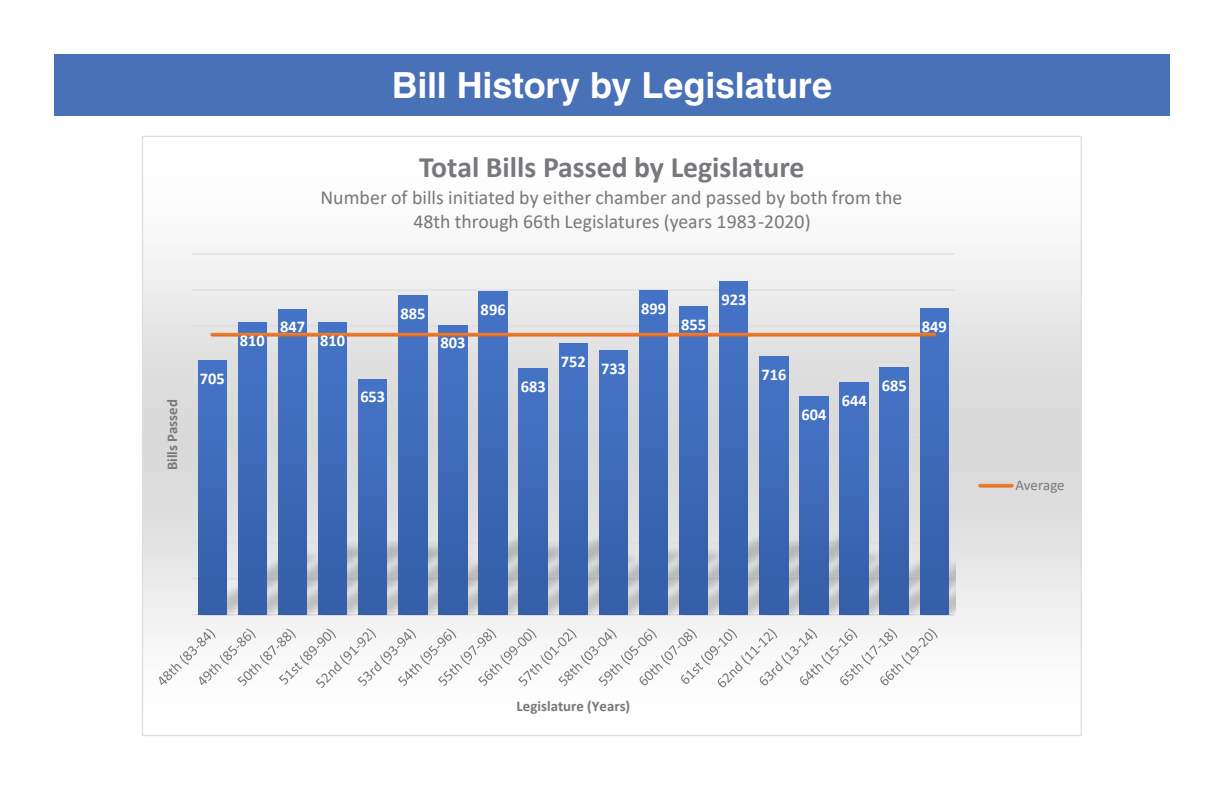
<style>
.page{position:relative;width:1224px;height:792px;background:#fff}
.page>*{position:absolute;margin:0;border:0;box-sizing:border-box;transform-origin:0 0}
.Chapter_Title{font:700 36px "Helvetica LT Std";letter-spacing:-.005em;color:#fff}
.t1{font:700 29.8px "Calibri";color:#76787b}
.t2{font:19.8px/24.2px "Calibri";color:#76787b;text-align:center}
.t3{font:700 16.4px "Calibri";color:#fff}
.t4{font:700 14.8px "Calibri";color:#76787b}
.t5{font:14.8px "Calibri";color:#76787b}
</style>
<div class="page">
<div style="left:54px;top:54px;width:1116px;height:62px;background:#4871b8"></div>
<svg style="left:144px;top:253px;width:936px;height:380px"></svg>
<hr style="left:192px;top:542px;width:762px;height:1px;background:#dcdddf">
<hr style="left:192px;top:506px;width:762px;height:1px;background:#dcdddf">
<hr style="left:192px;top:470px;width:762px;height:1px;background:#dcdddf">
<hr style="left:192px;top:434px;width:762px;height:1px;background:#dcdddf">
<hr style="left:192px;top:398px;width:762px;height:1px;background:#dcdddf">
<hr style="left:192px;top:362px;width:762px;height:1px;background:#dcdddf">
<hr style="left:192px;top:325px;width:762px;height:2px;background:#dcdddf">
<hr style="left:192px;top:289px;width:762px;height:2px;background:#dcdddf">
<hr style="left:192px;top:253px;width:762px;height:2px;background:#dcdddf">
<img style="left:192px;top:546px;width:36px;height:70px">
<img style="left:228px;top:537px;width:40px;height:79px">
<img style="left:268px;top:534px;width:120px;height:82px">
<img style="left:308px;top:537px;width:80px;height:79px">
<img style="left:348px;top:550px;width:40px;height:66px">
<img style="left:388px;top:531px;width:81px;height:85px">
<img style="left:428px;top:538px;width:41px;height:78px">
<img style="left:469px;top:530px;width:160px;height:86px">
<img style="left:509px;top:548px;width:40px;height:68px">
<img style="left:549px;top:542px;width:80px;height:74px">
<img style="left:589px;top:544px;width:40px;height:72px">
<img style="left:629px;top:530px;width:80px;height:86px">
<img style="left:669px;top:534px;width:40px;height:82px">
<img style="left:709px;top:528px;width:169px;height:88px">
<img style="left:749px;top:545px;width:131px;height:71px">
<img style="left:790px;top:554px;width:40px;height:62px">
<img style="left:830px;top:551px;width:40px;height:65px">
<img style="left:870px;top:548px;width:40px;height:68px">
<img style="left:910px;top:534px;width:45px;height:82px">
<div style="left:198px;top:360px;width:28px;height:255px;background:linear-gradient(to bottom,#4675c7,#345ea7)"></div>
<div style="left:238px;top:323px;width:29px;height:292px;background:linear-gradient(to bottom,#4675c8,#345ea7)"></div>
<div style="left:278px;top:309px;width:29px;height:306px;background:linear-gradient(to bottom,#4675c8,#345ea7)"></div>
<div style="left:318px;top:323px;width:29px;height:292px;background:linear-gradient(to bottom,#4675c8,#345ea7)"></div>
<div style="left:358px;top:379px;width:29px;height:236px;background:linear-gradient(to bottom,#4675c7,#345ea7)"></div>
<div style="left:399px;top:295px;width:28px;height:320px;background:linear-gradient(to right,#3d69b7,#3d69b7)"></div>
<div style="left:439px;top:325px;width:28px;height:290px;background:linear-gradient(to right,#3d69b7,#3d69b7)"></div>
<div style="left:479px;top:292px;width:28px;height:323px;background:linear-gradient(to right,#3d69b7,#3d69b7)"></div>
<div style="left:519px;top:368px;width:28px;height:247px;background:linear-gradient(to bottom,#4675c7,#345ea7)"></div>
<div style="left:559px;top:343px;width:28px;height:272px;background:linear-gradient(to bottom,#4675c8,#345ea7)"></div>
<div style="left:599px;top:350px;width:29px;height:265px;background:linear-gradient(to bottom,#4675c7,#345ea7)"></div>
<div style="left:639px;top:290px;width:29px;height:325px;background:linear-gradient(to bottom,#4775c7,#345ea7)"></div>
<div style="left:679px;top:306px;width:29px;height:309px;background:linear-gradient(to bottom,#4775c7,#345ea7)"></div>
<div style="left:719px;top:282px;width:29px;height:333px;background:linear-gradient(to bottom,#4775c7,#345ea7)"></div>
<div style="left:760px;top:356px;width:28px;height:259px;background:linear-gradient(to bottom,#4675c8,#345ea7)"></div>
<div style="left:800px;top:397px;width:28px;height:218px;background:linear-gradient(to bottom,#4674c7,#345ea7)"></div>
<div style="left:840px;top:382px;width:28px;height:233px;background:linear-gradient(to bottom,#4675c7,#345ea7)"></div>
<div style="left:880px;top:368px;width:28px;height:247px;background:linear-gradient(to bottom,#4674c7,#345ea7)"></div>
<div style="left:920px;top:308px;width:28px;height:307px;background:linear-gradient(to right,#3d69b7,#3d69b7)"></div>
<svg style="left:210px;top:333px;width:726px;height:4px;background:#de7c3d"></svg>
<svg style="left:159px;top:629px;width:779px;height:59px"></svg>
<svg style="left:978px;top:484px;width:36px;height:4px"></svg>
<p class="Chapter_Title" style="left:392px;top:63px;width:442px">Bill History by Legislature</p>
<p class="t1" style="left:419px;top:146px;width:387px">Total Bills Passed by Legislature</p>
<p class="t2" style="left:320px;top:185px;width:583px">Number of bills initiated by either chamber and passed by both from the<br>48th through 66th Legislatures (years 1983-2020)</p>
<p class="t4" style="left:162px;top:470px;width:72px;rotate:-90deg">Bills Passed</p>
<p class="t3" style="left:200px;top:367px;width:27px">705</p>
<p class="t3" style="left:240px;top:329px;width:27px">810</p>
<p class="t3" style="left:280px;top:315px;width:27px">847</p>
<p class="t3" style="left:320px;top:329px;width:26px">810</p>
<p class="t3" style="left:400px;top:302px;width:26px">885</p>
<p class="t3" style="left:360px;top:385px;width:26px">653</p>
<p class="t3" style="left:441px;top:331px;width:27px">803</p>
<p class="t3" style="left:481px;top:298px;width:27px">896</p>
<p class="t3" style="left:521px;top:374px;width:27px">683</p>
<p class="t3" style="left:561px;top:353px;width:67px">752 733</p>
<p class="t3" style="left:641px;top:297px;width:26px">899</p>
<p class="t3" style="left:681px;top:312px;width:27px">855</p>
<p class="t3" style="left:721px;top:288px;width:27px">923</p>
<p class="t3" style="left:762px;top:363px;width:27px">716</p>
<p class="t3" style="left:802px;top:403px;width:26px">604</p>
<p class="t3" style="left:842px;top:389px;width:26px">644</p>
<p class="t3" style="left:882px;top:374px;width:26px">685</p>
<p class="t3" style="left:922px;top:315px;width:27px">849</p>
<p class="t5" style="left:1015px;top:475px;width:51px">Average</p>
<p class="t4" style="left:517px;top:696px;width:115px">Legislature (Years)</p>
</div>
